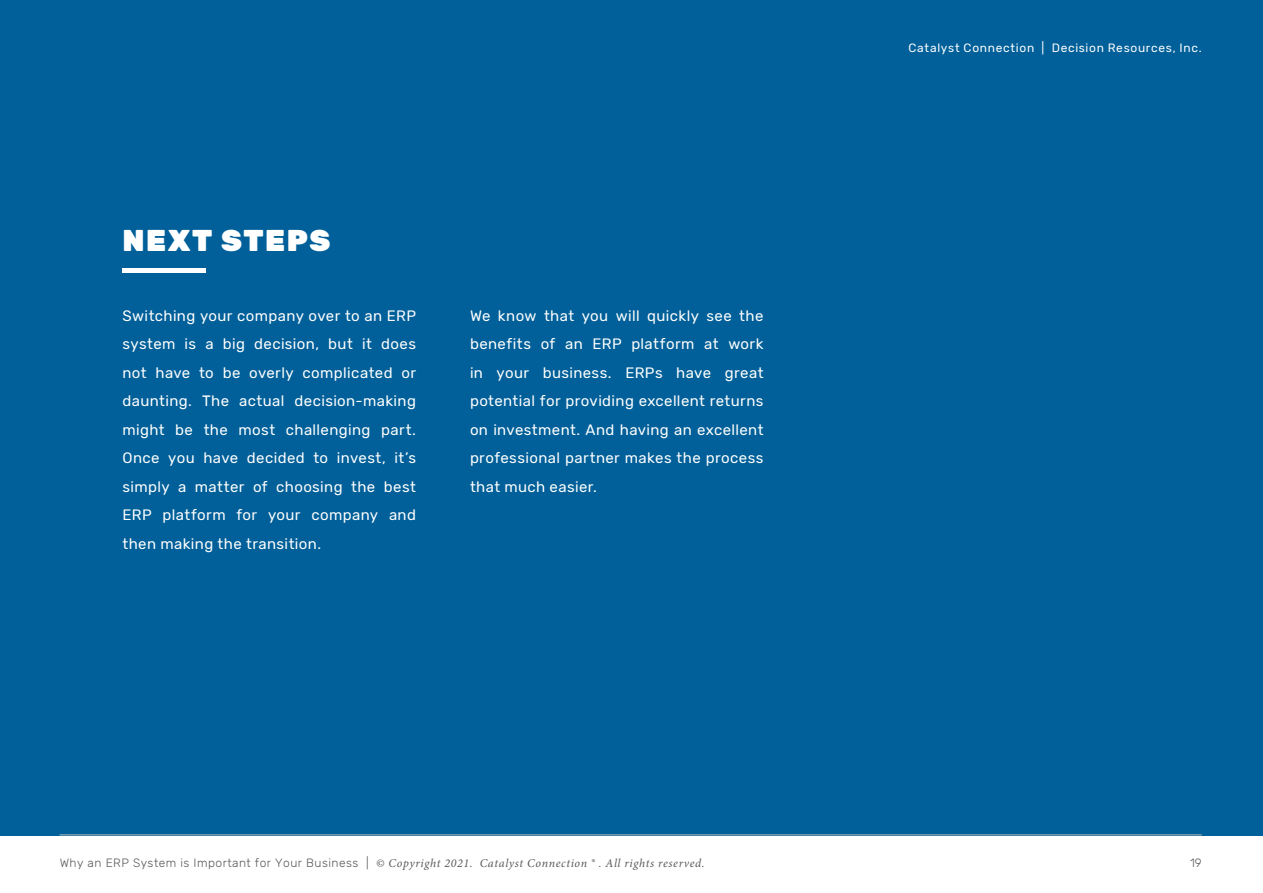
<style>
.page{position:relative;width:1263px;height:893px;background:#fff}
.page>*{position:absolute;margin:0;border:0;box-sizing:border-box;transform-origin:0 0}
.t1{font:900 30px "Rubik";letter-spacing:.055em;color:#fff}
.t2{font:15px/28.5px "Rubik";letter-spacing:.025em;color:#fff;text-align:justify}
.t3{font:italic 12px "Minion Pro";letter-spacing:.055em;color:#58595b}
.t4{font:12px "Rubik";letter-spacing:.055em;color:#fff}
.t5{font:300 12px "Rubik";color:#58595b}
.s1{font-family:"Rubik";font-weight:300;font-style:normal}
</style>
<div class="page">
<div style="left:0;top:0;width:1263px;height:835px;background:#016099"></div>
<div style="left:122px;top:268px;width:84px;height:5px;background:#fff"></div>
<hr style="left:60px;top:834px;width:1141px;height:1px;background:#bcbdbe">
<h1 class="t1" style="left:122px;top:222px;width:210px">NEXT STEPS</h1>
<p class="t2" style="left:122px;top:302px;width:295px">Switching your company over to an ERP system is a big decision, but it does not have to be overly complicated or daunting. The actual decision-making might be the most challenging part.<br>Once you have decided to invest, it’s simply a matter of choosing the best ERP platform for your company and then making the transition.</p>
<p class="t2" style="left:470px;top:302px;width:295px">We know that you will quickly see the benefits of an ERP platform at work in your business. ERPs have great potential for providing excellent returns on investment. And having an excellent professional partner makes the process that much easier.</p>
<p class="t3" style="left:60px;top:854px;width:646px"><span class="s1">Why an ERP System is Important for Your Business |</span> © Copyright 2021. Catalyst Connection ® . All rights reserved.</p>
<p class="t4" style="left:908px;top:41px;width:295px">Catalyst Connection | Decision Resources, Inc.</p>
<p class="t5" style="left:1190px;top:856px;width:13px">19</p>
</div>
